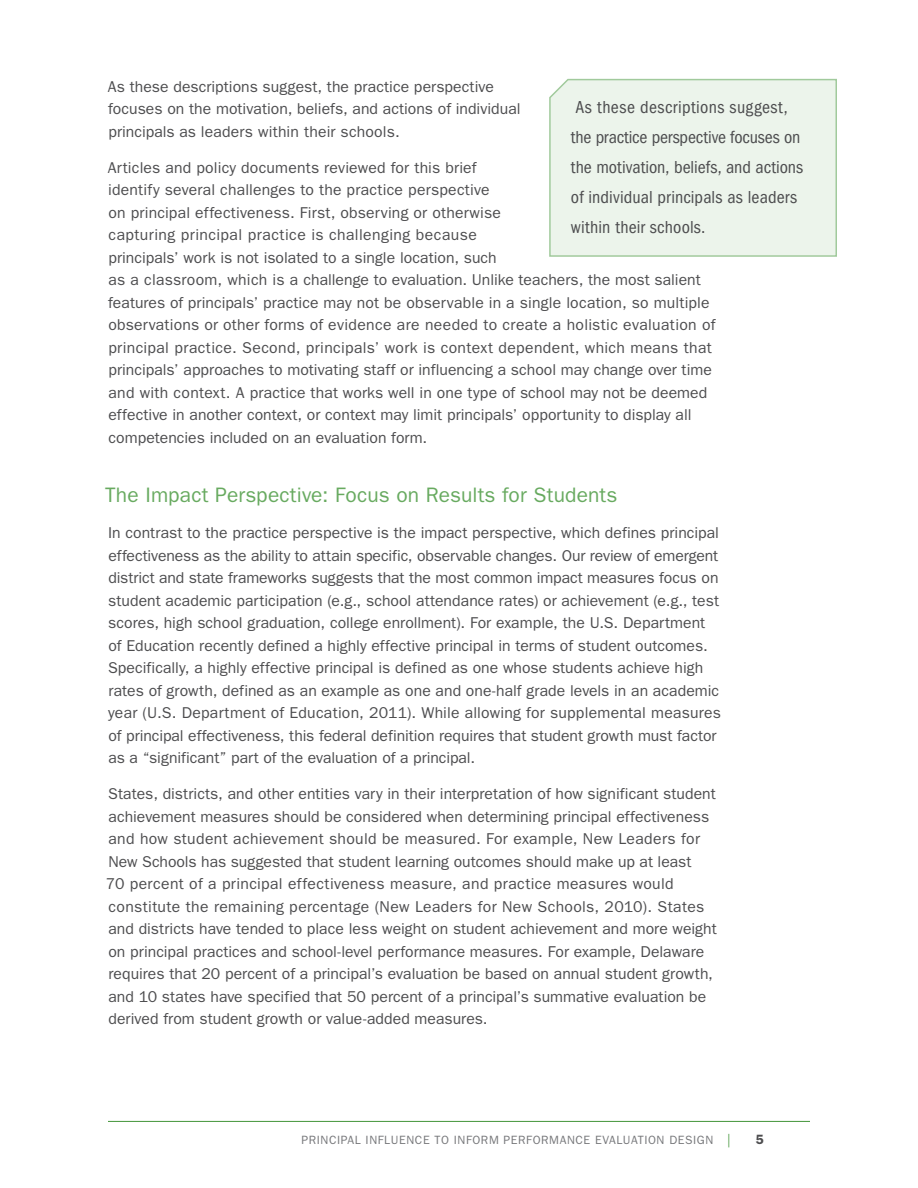
<style>
.page{position:relative;width:918px;height:1188px;background:#fff}
.page>*{position:absolute;margin:0;border:0;box-sizing:border-box;transform-origin:0 0}
.t1{font:21px "ITC Franklin Gothic Std";letter-spacing:.005em;color:#68aa60}
.t2{font:condensed 18px/30px "ITC Franklin Gothic Std";letter-spacing:.005em;color:#4d4d4f}
.t3{font:15.75px/22.5px "ITC Franklin Gothic Std";letter-spacing:.005em;color:#4d4d4f}
.t4{font:600 13.5px "ITC Franklin Gothic Std";color:#4d4d4f}
.t5{font:12px "ITC Franklin Gothic Std";letter-spacing:.05em;color:#77787b}
.s1{font-family:"Minion Pro";font-size:13.5px;color:#5fa557}
</style>
<div class="page">
<hr style="left:108px;top:1121px;width:702px;height:1px;background:#439539">
<div style="left:549px;top:78px;width:288px;height:179px;background:#ecf4eb"></div>
<p class="t3" style="left:108px;top:75px;width:414px">As these descriptions suggest, the practice perspective focuses on the motivation, beliefs, and actions of individual principals as leaders within their schools.</p>
<p class="t3" style="left:108px;top:156px;width:609px">Articles and policy documents reviewed for this brief<br>identify several challenges to the practice perspective<br>on principal effectiveness. First, observing or otherwise<br>capturing principal practice is challenging because<br>principals’ work is not isolated to a single location, such<br>as a classroom, which is a challenge to evaluation. U nlike teachers, the most salient features of principals’ practice may not be observable in a single location, so multiple observations or other forms of evidence are needed to create a holistic evaluation of principal practice. Second, principals’ work is context dependent, which means that principals’ approaches to motivating staff or influencing a school may change over time and with context. A practice that works well in one type of school may not be deemed effective in another context, or context may limit principals’ opportunity to display all competencies included on an evaluation form.</p>
<p class="t2" style="left:571px;top:92px;width:234px">As these descriptions suggest, the practice perspective focuses on the motivation, beliefs, and actions of individual principals as leaders within their schools.</p>
<h1 class="t1" style="left:105px;top:483px;width:514px">The Impact Perspective: Focus on Results for Students</h1>
<p class="t3" style="left:108px;top:522px;width:615px">In contrast to the practice perspective is the impact perspective, which defines principal effectiveness as the ability to attain specific, observable changes. Our review of emergent district and state frameworks suggests that the most common impact measures focus on student academic participation (e.g., school attendance rates) or achievement (e.g., test scores, high school graduation, college enrollment). For example, the U.S. Department of Education recently defined a highly effective principal in terms of student outcomes.<br>Specifically, a highly effective principal is defined as one whose students achieve high rates of growth, defined as an example as one and one-half grade levels in an academic year (U.S. Department of Education, 2011). While allowing for supplemental measures of principal effectiveness, this federal definition requires that student growth must factor as a “significant” part of the evaluation of a principal.</p>
<p class="t3" style="left:106px;top:783px;width:613px">States, districts, and other entities vary in their interpretation of how significant student achievement measures should be considered when determining principal effectiveness and how student achievement should be measured. For example, New Leaders for New Schools has suggested that student learning outcomes should make up at least<br>70 percent of a principal effectiveness measure, and practice measures would constitute the remaining percentage (N ew Leaders for N ew Schools, 2010). States and districts have tended to place less weight on student achievement and more weight on principal practices and school-level performance measures. For example, Delaware requires that 20 percent of a principal’s evaluation be based on annual student growth, and 10 states have specified that 50 percent of a principal’s summative evaluation be derived from student growth or value-added measures.</p>
<p class="t5" style="left:301px;top:1133px;width:43px">Pri ncipal</p>
<p class="t5" style="left:366px;top:1133px;width:367px">Influence to Inform Performance Evaluation Design <span class="s1">|</span></p>
<p class="t4" style="left:756px;top:1131px;width:10px">5</p>
</div>
